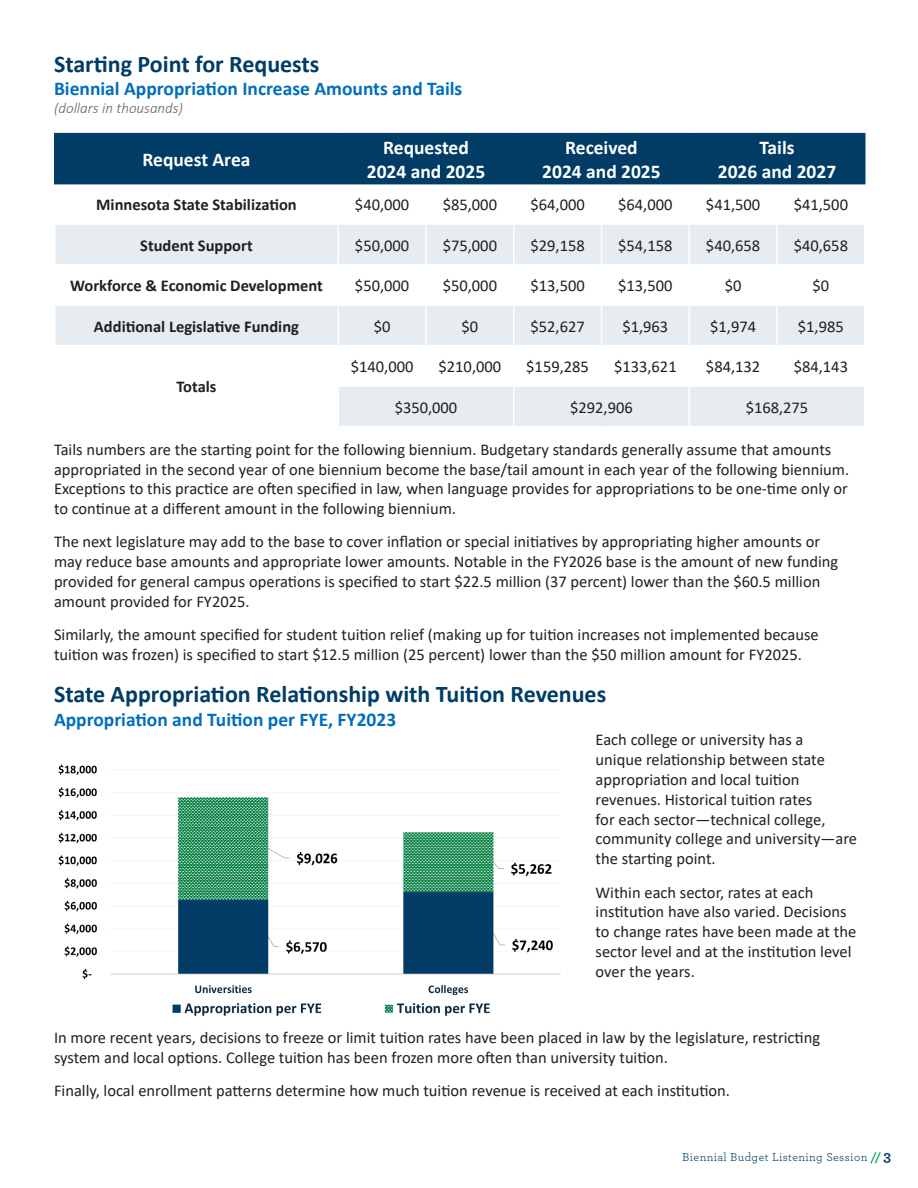
<style>
.page{position:relative;width:918px;height:1188px;background:#fff}
.page>*{position:absolute;margin:0;border:0;box-sizing:border-box;transform-origin:0 0}
.t1{font:700 24px "Calibri";color:#003c66}
.H3{font:700 19.5px "Calibri";color:#006fba}
.t2{font:700 19.5px/23.4px "Calibri";color:#fff;text-align:center}
.t3{font:16.5px/19.8px "Calibri";color:#231f20}
.t4{font:700 16.5px "Calibri";color:#231f20}
.subhead{font:italic 300 15px "Calibri";color:#636366}
.t5{font:12px "Archer";letter-spacing:.03em;color:#003c66}
.s1{font-weight:700;color:#00a453}
.s2{font-weight:700;font-size:15px}
</style>
<div class="page">
<div style="left:56px;top:134px;width:808px;height:49px;background:#003c66"></div>
<svg style="left:56px;top:225px;width:808px;height:201px;fill:#e6ecf0"></svg>
<hr style="left:338px;top:225px;width:1px;height:39px;background:#fff">
<hr style="left:425px;top:225px;width:2px;height:39px;background:#fff">
<hr style="left:513px;top:225px;width:1px;height:39px;background:#fff">
<hr style="left:601px;top:225px;width:1px;height:39px;background:#fff">
<hr style="left:688px;top:225px;width:2px;height:39px;background:#fff">
<hr style="left:776px;top:225px;width:2px;height:39px;background:#fff">
<hr style="left:54px;top:264px;width:284px;height:1px;background:#fff">
<hr style="left:338px;top:264px;width:88px;height:1px;background:#fff">
<hr style="left:338px;top:265px;width:1px;height:39px;background:#fff">
<hr style="left:426px;top:264px;width:88px;height:1px;background:#fff">
<hr style="left:425px;top:265px;width:2px;height:39px;background:#fff">
<hr style="left:514px;top:264px;width:88px;height:1px;background:#fff">
<hr style="left:513px;top:265px;width:1px;height:39px;background:#fff">
<hr style="left:602px;top:264px;width:87px;height:1px;background:#fff">
<hr style="left:601px;top:265px;width:1px;height:39px;background:#fff">
<hr style="left:689px;top:264px;width:88px;height:1px;background:#fff">
<hr style="left:688px;top:265px;width:2px;height:39px;background:#fff">
<hr style="left:777px;top:264px;width:89px;height:1px;background:#fff">
<hr style="left:776px;top:265px;width:2px;height:39px;background:#fff">
<hr style="left:54px;top:304px;width:284px;height:2px;background:#fff">
<hr style="left:338px;top:304px;width:88px;height:2px;background:#fff">
<hr style="left:338px;top:306px;width:1px;height:39px;background:#fff">
<hr style="left:426px;top:304px;width:88px;height:2px;background:#fff">
<hr style="left:425px;top:306px;width:2px;height:39px;background:#fff">
<hr style="left:514px;top:304px;width:88px;height:2px;background:#fff">
<hr style="left:513px;top:306px;width:1px;height:39px;background:#fff">
<hr style="left:602px;top:304px;width:87px;height:2px;background:#fff">
<hr style="left:601px;top:306px;width:1px;height:39px;background:#fff">
<hr style="left:689px;top:304px;width:88px;height:2px;background:#fff">
<hr style="left:688px;top:306px;width:2px;height:39px;background:#fff">
<hr style="left:777px;top:304px;width:89px;height:2px;background:#fff">
<hr style="left:776px;top:306px;width:2px;height:39px;background:#fff">
<hr style="left:54px;top:345px;width:284px;height:1px;background:#fff">
<hr style="left:338px;top:345px;width:88px;height:1px;background:#fff">
<hr style="left:338px;top:346px;width:1px;height:39px;background:#fff">
<hr style="left:426px;top:345px;width:88px;height:1px;background:#fff">
<hr style="left:425px;top:346px;width:2px;height:39px;background:#fff">
<hr style="left:514px;top:345px;width:88px;height:1px;background:#fff">
<hr style="left:513px;top:346px;width:1px;height:39px;background:#fff">
<hr style="left:602px;top:345px;width:87px;height:1px;background:#fff">
<hr style="left:601px;top:346px;width:1px;height:39px;background:#fff">
<hr style="left:689px;top:345px;width:88px;height:1px;background:#fff">
<hr style="left:688px;top:346px;width:2px;height:39px;background:#fff">
<hr style="left:777px;top:345px;width:89px;height:1px;background:#fff">
<hr style="left:776px;top:346px;width:2px;height:39px;background:#fff">
<hr style="left:338px;top:385px;width:88px;height:2px;background:#fff">
<hr style="left:338px;top:387px;width:1px;height:39px;background:#fff">
<hr style="left:426px;top:385px;width:88px;height:2px;background:#fff">
<hr style="left:514px;top:385px;width:88px;height:2px;background:#fff">
<hr style="left:513px;top:387px;width:1px;height:39px;background:#fff">
<hr style="left:602px;top:385px;width:87px;height:2px;background:#fff">
<hr style="left:689px;top:385px;width:88px;height:2px;background:#fff">
<hr style="left:688px;top:387px;width:2px;height:39px;background:#fff">
<hr style="left:777px;top:385px;width:89px;height:2px;background:#fff">
<hr style="left:54px;top:133px;width:284px;height:1px;background:#003c66">
<hr style="left:54px;top:134px;width:2px;height:49px;background:#003c66">
<hr style="left:338px;top:133px;width:88px;height:1px;background:#003c66">
<hr style="left:338px;top:134px;width:1px;height:49px;background:#003c66">
<hr style="left:426px;top:133px;width:88px;height:1px;background:#003c66">
<hr style="left:514px;top:133px;width:88px;height:1px;background:#003c66">
<hr style="left:513px;top:134px;width:1px;height:49px;background:#003c66">
<hr style="left:602px;top:133px;width:87px;height:1px;background:#003c66">
<hr style="left:689px;top:133px;width:88px;height:1px;background:#003c66">
<hr style="left:688px;top:134px;width:2px;height:49px;background:#003c66">
<hr style="left:777px;top:133px;width:89px;height:1px;background:#003c66">
<hr style="left:864px;top:134px;width:2px;height:49px;background:#003c66">
<hr style="left:54px;top:183px;width:284px;height:1px;background:#003c66">
<hr style="left:338px;top:183px;width:88px;height:1px;background:#003c66">
<hr style="left:426px;top:183px;width:88px;height:1px;background:#003c66">
<hr style="left:514px;top:183px;width:88px;height:1px;background:#003c66">
<hr style="left:602px;top:183px;width:87px;height:1px;background:#003c66">
<hr style="left:689px;top:183px;width:88px;height:1px;background:#003c66">
<hr style="left:777px;top:183px;width:89px;height:1px;background:#003c66">
<img style="left:58px;top:764px;width:503px;height:252px">
<h2 class="t1" style="left:54px;top:47px;width:267px">Starting Point for Requests</h2>
<h2 class="H3" style="left:54px;top:75px;width:410px">Biennial Appropriation Increase Amounts and Tails</h2>
<h3 class="subhead" style="left:54px;top:99px;width:131px">(dollars in thousands)</h3>
<p class="t2" style="left:143px;top:148px;width:109px">Request Area</p>
<p class="t2" style="left:367px;top:136px;width:120px">Requested<br>2024 and 2025</p>
<p class="t2" style="left:542px;top:136px;width:120px">Received<br>2024 and 2025</p>
<p class="t2" style="left:718px;top:136px;width:120px">Tails<br>2026 and 2027</p>
<p class="t4" style="left:96px;top:193px;width:202px">Minnesota State Stabilization</p>
<p class="t3" style="left:355px;top:194px;width:56px">$40,000</p>
<p class="t3" style="left:443px;top:194px;width:56px">$85,000</p>
<p class="t3" style="left:530px;top:194px;width:56px">$64,000</p>
<p class="t3" style="left:618px;top:194px;width:56px">$64,000</p>
<p class="t3" style="left:706px;top:194px;width:56px">$41,500</p>
<p class="t3" style="left:794px;top:194px;width:56px">$41,500</p>
<p class="t4" style="left:140px;top:233px;width:114px">Student Support</p>
<p class="t3" style="left:355px;top:235px;width:56px">$50,000</p>
<p class="t3" style="left:443px;top:235px;width:56px">$75,000</p>
<p class="t3" style="left:530px;top:235px;width:56px">$29,158</p>
<p class="t3" style="left:618px;top:235px;width:56px">$54,158</p>
<p class="t3" style="left:706px;top:235px;width:56px">$40,658</p>
<p class="t3" style="left:794px;top:235px;width:56px">$40,658</p>
<p class="t4" style="left:70px;top:274px;width:254px">Workforce &amp; Economic Development</p>
<p class="t3" style="left:355px;top:275px;width:56px">$50,000</p>
<p class="t3" style="left:443px;top:275px;width:56px">$50,000</p>
<p class="t3" style="left:530px;top:275px;width:56px">$13,500</p>
<p class="t3" style="left:618px;top:275px;width:56px">$13,500</p>
<p class="t3" style="left:725px;top:275px;width:18px">$0</p>
<p class="t3" style="left:813px;top:275px;width:18px">$0</p>
<p class="t4" style="left:94px;top:314px;width:207px">Additional Legislative Funding</p>
<p class="t3" style="left:374px;top:316px;width:18px">$0</p>
<p class="t3" style="left:462px;top:316px;width:18px">$0</p>
<p class="t3" style="left:530px;top:316px;width:56px">$52,627</p>
<p class="t3" style="left:622px;top:316px;width:47px">$1,963</p>
<p class="t3" style="left:710px;top:316px;width:47px">$1,974</p>
<p class="t3" style="left:798px;top:316px;width:47px">$1,985</p>
<p class="t3" style="left:351px;top:356px;width:64px">$140,000</p>
<p class="t3" style="left:439px;top:356px;width:64px">$210,000</p>
<p class="t3" style="left:526px;top:356px;width:64px">$159,285</p>
<p class="t3" style="left:614px;top:356px;width:64px">$133,621</p>
<p class="t3" style="left:706px;top:356px;width:56px">$84,132</p>
<p class="t3" style="left:794px;top:356px;width:56px">$84,143</p>
<p class="t3" style="left:395px;top:397px;width:64px">$350,000</p>
<p class="t3" style="left:570px;top:397px;width:64px">$292,906</p>
<p class="t3" style="left:746px;top:397px;width:64px">$168,275</p>
<p class="t3" style="left:54px;top:439px;width:797px">Tails numbers are the starting point for the following biennium. Budgetary standards generally assume that amounts appropriated in the second year of one biennium become the base/tail amount in each year of the following biennium.<br>Exceptions to this practice are often specified in law, when language provides for appropriations to be one-time only or to continue at a different amount in the following biennium.</p>
<p class="t3" style="left:54px;top:532px;width:786px">The next legislature may add to the base to cover inflation or special initiatives by appropriating higher amounts or may reduce base amounts and appropriate lower amounts. Notable in the FY2026 base is the amount of new funding provided for general campus operations is specified to start $22.5 million (37 percent) lower than the $60.5 million amount provided for FY2025.</p>
<p class="t3" style="left:54px;top:624px;width:766px">Similarly, the amount specified for student tuition relief (making up for tuition increases not implemented because tuition was frozen) is specified to start $12.5 million (25 percent) lower than the $50 million amount for FY2025.</p>
<h2 class="t1" style="left:54px;top:677px;width:554px">State Appropriation Relationship with Tuition Revenues</h2>
<h2 class="H3" style="left:54px;top:705px;width:344px">Appropriation and Tuition per FYE, FY2023</h2>
<p class="t3" style="left:596px;top:730px;width:263px">Each college or university has a<br>unique relationship between state appropriation and local tuition revenues. Historical tuition rates<br>for each sector—technical college, community college and university—are the starting point.</p>
<p class="t3" style="left:596px;top:882px;width:262px">Within each sector, rates at each institution have also varied. Decisions to change rates have been made at the sector level and at the institution level over the years.</p>
<p class="t4" style="left:177px;top:375px;width:41px">Totals</p>
<p class="t3" style="left:54px;top:1028px;width:768px">In more recent years, decisions to freeze or limit tuition rates have been placed in law by the legislature, restricting system and local options. College tuition has been frozen more often than university tuition.</p>
<p class="t3" style="left:54px;top:1081px;width:678px">Finally, local enrollment patterns determine how much tuition revenue is received at each institution.</p>
<p class="t5" style="left:682px;top:1149px;width:210px">Biennial Budget Listening Session <span class="s1">//</span> <span class="s2">3</span></p>
</div>
